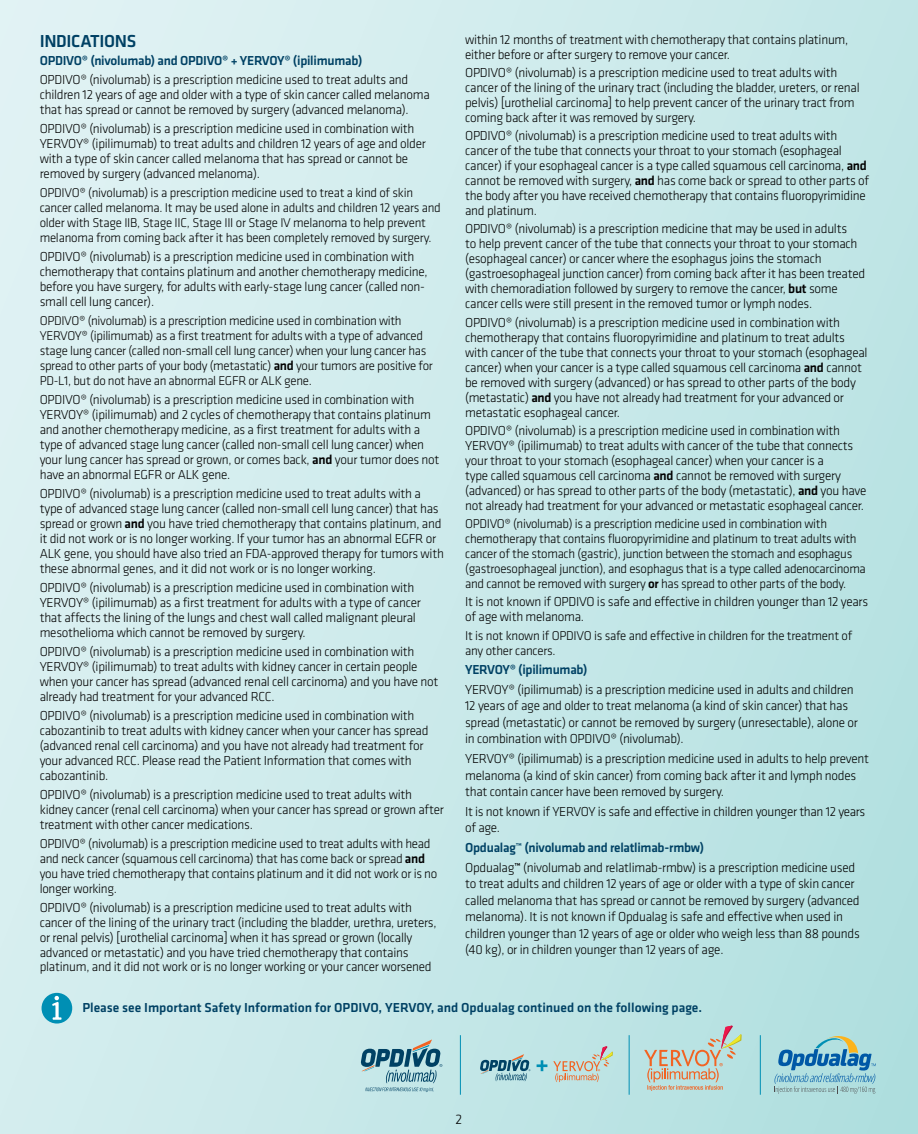
<style>
.page{position:relative;width:918px;height:1134px;background:#fff}
.page>*{position:absolute;margin:0;border:0;box-sizing:border-box;transform-origin:0 0}
.t1{font:500 18px "Klavika Basic";letter-spacing:-.02em;color:#004164}
.t2{font:300 14.25px "Klavika Basic";color:#000}
.t3{font:300 13.5px/15px "Klavika Basic";letter-spacing:-.02em;color:#000}
.t4{font:500 13.5px "Klavika Basic";color:#004164}
.t5{font:500 13.5px "Klavika Basic";letter-spacing:-.02em;color:#004164}
.t6{font:300 13.35px/15px "Klavika Basic";letter-spacing:-.025em;color:#000}
.t7{font:300 13.2px/15px "Klavika Basic";letter-spacing:-.025em;color:#000}
.s1{font-weight:500;font-size:13.5px}
.s2{font-weight:500}
.s3{font-weight:500;color:#004164}
</style>
<div class="page">
<div style="left:0;top:0;width:918px;height:1134px;background:linear-gradient(to right,#ddf1f2,#b9e2e3)"></div>
<div style="left:42px;top:993px;width:30px;height:31px;background:#008fb4;border-radius:50%"></div>
<svg style="left:52px;top:996px;width:10px;height:24px"></svg>
<svg style="left:537px;top:1060px;width:10px;height:11px"></svg>
<svg style="left:553px;top:1046px;width:60px;height:36px;background:#c5cfc5"></svg>
<svg style="left:480px;top:1054px;width:50px;height:27px"></svg>
<hr style="left:629px;top:1035px;width:1px;height:60px;background:#008fb4">
<hr style="left:760px;top:1035px;width:1px;height:60px;background:#008fb4">
<hr style="left:460px;top:1035px;width:1px;height:60px;background:#008fb4">
<svg style="left:360px;top:1040px;width:82px;height:52px;background:#8eb7c0"></svg>
<svg style="left:644px;top:1026px;width:98px;height:65px;background:#c1cdc3"></svg>
<svg style="left:775px;top:1036px;width:101px;height:58px;background:#8dc0cc"></svg>
<h1 class="t1" style="left:40px;top:29px;width:98px">INDICATIONS</h1>
<p class="t5" style="left:40px;top:52px;width:324px">OPDIVO® (nivolumab) and OPDIVO® + YERVOY® (ipilimumab)</p>
<p class="t3" style="left:40px;top:71px;width:392px">OPDIVO® (nivolumab) is a prescription medicine used to treat adults and children 12 years of age and older with a type of skin cancer called melanoma that has spread or cannot be removed by surgery (advanced melanoma).</p>
<p class="t3" style="left:40px;top:121px;width:388px">OPDIVO® (nivolumab) is a prescription medicine used in combination with YERVOY® (ipilimumab) to treat adults and children 12 years of age and older with a type of skin cancer called melanoma that has spread or cannot be removed by surgery (advanced melanoma).</p>
<p class="t7" style="left:40px;top:185px;width:403px">OPDIVO® (nivolumab) is a prescription medicine used to treat a kind of skin cancer called melanoma. It may be used alone in adults and children 12 years and older with Stage IIB, Stage IIC, Stage III or Stage IV melanoma to help prevent melanoma from coming back after it has been completely removed by surgery.</p>
<p class="t3" style="left:40px;top:249px;width:390px">OPDIVO® (nivolumab) is a prescription medicine used in combination with chemotherapy that contains platinum and another chemotherapy medicine, before you have surgery, for adults with early-stage lung cancer (called non&shy;small cell lung cancer).</p>
<p class="t7" style="left:40px;top:313px;width:395px">OPDIVO® (nivolumab) is a prescription medicine used in combination with YERVOY® (ipilimumab) as a first treatment for adults with a type of advanced stage lung cancer (called non-small cell lung cancer) when your lung cancer has spread to other parts of your body (metastatic) <span class="s1">and</span> your tumors are positive for PD-L1, but do not have an abnormal EGFR or ALK gene.</p>
<p class="t3" style="left:40px;top:392px;width:401px">OPDIVO® (nivolumab) is a prescription medicine used in combination with YERVOY® (ipilimumab) and 2 cycles of chemotherapy that contains platinum and another chemotherapy medicine, as a first treatment for adults with a type of advanced stage lung cancer (called non-small cell lung cancer) when your lung cancer has spread or grown, or comes back, <span class="s2">and</span> your tumor does not have an abnormal EGFR or ALK gene.</p>
<p class="t3" style="left:40px;top:486px;width:406px">OPDIVO® (nivolumab) is a prescription medicine used to treat adults with a type of advanced stage lung cancer (called non-small cell lung cancer) that has spread or grown <span class="s2">and</span> you have tried chemotherapy that contains platinum, and it did not work or is no longer working. If your tumor has an abnormal EGFR or ALK gene, you should have also tried an FDA-approved therapy for tumors with these abnormal genes, and it did not work or is no longer working.</p>
<p class="t3" style="left:40px;top:580px;width:383px">OPDIVO® (nivolumab) is a prescription medicine used in combination with YERVOY® (ipilimumab) as a first treatment for adults with a type of cancer that affects the lining of the lungs and chest wall called malignant pleural mesothelioma which cannot be removed by surgery.</p>
<p class="t3" style="left:40px;top:644px;width:400px">OPDIVO® (nivolumab) is a prescription medicine used in combination with YERVOY® (ipilimumab) to treat adults with kidney cancer in certain people when your cancer has spread (advanced renal cell carcinoma) and you have not already had treatment for your advanced RCC.</p>
<p class="t3" style="left:40px;top:708px;width:390px">OPDIVO® (nivolumab) is a prescription medicine used in combination with cabozantinib to treat adults with kidney cancer when your cancer has spread (advanced renal cell carcinoma) and you have not already had treatment for your advanced RCC. Please read the Patient Information that comes with cabozantinib.</p>
<p class="t3" style="left:40px;top:787px;width:406px">OPDIVO® (nivolumab) is a prescription medicine used to treat adults with kidney cancer (renal cell carcinoma) when your cancer has spread or grown after treatment with other cancer medications.</p>
<p class="t6" style="left:40px;top:836px;width:399px">OPDIVO® (nivolumab) is a prescription medicine used to treat adults with head and neck cancer (squamous cell carcinoma) that has come back or spread <span class="s1">and </span>you have tried chemotherapy that contains platinum and it did not work or is no longer working.</p>
<p class="t3" style="left:40px;top:900px;width:398px">OPDIVO® (nivolumab) is a prescription medicine used to treat adults with cancer of the lining of the urinary tract (including the bladder, urethra, ureters, or renal pelvis) [urothelial carcinoma] when it has spread or grown (locally advanced or metastatic) and you have tried chemotherapy that contains platinum, and it did not work or is no longer working or your cancer worsened</p>
<p class="t3" style="left:465px;top:32px;width:385px">within 12 months of treatment with chemotherapy that contains platinum, either before or after surgery to remove your cancer.</p>
<p class="t3" style="left:465px;top:65px;width:396px">OPDIVO® (nivolumab) is a prescription medicine used to treat adults with cancer of the lining of the urinary tract (including the bladder, ureters, or renal pelvis) [urothelial carcinoma] to help prevent cancer of the urinary tract from coming back after it was removed by surgery.</p>
<p class="t3" style="left:465px;top:128px;width:406px">OPDIVO® (nivolumab) is a prescription medicine used to treat adults with cancer of the tube that connects your throat to your stomach (esophageal cancer) if your esophageal cancer is a type called squamous cell carcinoma, <span class="s2">and </span>cannot be removed with surgery, <span class="s2">and</span> has come back or spread to other parts of the body after you have received chemotherapy that contains fluoropyrimidine and platinum.</p>
<p class="t3" style="left:465px;top:221px;width:402px">OPDIVO® (nivolumab) is a prescription medicine that may be used in adults<br>to help prevent cancer of the tube that connects your throat to your stomach (esophageal cancer) or cancer where the esophagus joins the stomach (gastroesophageal junction cancer) from coming back after it has been treated with chemoradiation followed by surgery to remove the cancer, <span class="s2">but</span> some cancer cells were still present in the removed tumor or lymph nodes.</p>
<p class="t3" style="left:465px;top:314px;width:404px">OPDIVO® (nivolumab) is a prescription medicine used in combination with chemotherapy that contains fluoropyrimidine and platinum to treat adults with cancer of the tube that connects your throat to your stomach (esophageal cancer) when your cancer is a type called squamous cell carcinoma <span class="s2">and</span> cannot be removed with surgery (advanced) or has spread to other parts of the body (metastatic) <span class="s2">and</span> you have not already had treatment for your advanced or metastatic esophageal cancer.</p>
<p class="t3" style="left:465px;top:423px;width:403px">OPDIVO® (nivolumab) is a prescription medicine used in combination with YERVOY® (ipilimumab) to treat adults with cancer of the tube that connects your throat to your stomach (esophageal cancer) when your cancer is a<br>type called squamous cell carcinoma <span class="s2">and</span> cannot be removed with surgery (advanced) or has spread to other parts of the body (metastatic), <span class="s2">and</span> you have not already had treatment for your advanced or metastatic esophageal cancer.</p>
<p class="t7" style="left:465px;top:516px;width:402px">OPDIVO® (nivolumab) is a prescription medicine used in combination with chemotherapy that contains fluoropyrimidine and platinum to treat adults with cancer of the stomach (gastric), junction between the stomach and esophagus (gastroesophageal junction), and esophagus that is a type called adenocarcinoma and cannot be removed with surgery <span class="s2">or</span> has spread to other parts of the body.</p>
<p class="t3" style="left:465px;top:594px;width:404px">It is not known if OPDIVO is safe and effective in children younger than 12 years of age with melanoma.</p>
<p class="t7" style="left:465px;top:628px;width:389px">It is not known if OPDIVO is safe and effective in children for the treatment of any other cancers.</p>
<p class="t5" style="left:465px;top:661px;width:124px">YERVOY® (ipilimumab)</p>
<p class="t3" style="left:465px;top:681px;width:394px;line-height:16.5px">YERVOY® (ipilimumab) is a prescription medicine used in adults and children 12 years of age and older to treat melanoma (a kind of skin cancer) that has spread (metastatic) or cannot be removed by surgery (unresectable), alone or in combination with OPDIVO® (nivolumab).</p>
<p class="t3" style="left:465px;top:750px;width:406px;line-height:16.5px">YERVOY® (ipilimumab) is a prescription medicine used in adults to help prevent melanoma (a kind of skin cancer) from coming back after it and lymph nodes that contain cancer have been removed by surgery.</p>
<p class="t3" style="left:465px;top:803px;width:402px;line-height:16.5px">It is not known if YERVOY is safe and effective in children younger than 12 years of age.</p>
<p class="t3" style="left:465px;top:838px;width:392px;line-height:19.8px"><span class="s3">Opdualag™ (nivolumab and relatlimab-rmbw)<br></span>Opdualag<span class="s2">™</span> (nivolumab and relatlimab-rmbw) is a prescription medicine used</p>
<p class="t3" style="left:465px;top:876px;width:396px;line-height:16.5px">to treat adults and children 12 years of age or older with a type of skin cancer called melanoma that has spread or cannot be removed by surgery (advanced melanoma). It is not known if Opdualag is safe and effective when used in children younger than 12 years of age or older who weigh less than 88 pounds (40 kg), or in children younger than 12 years of age.</p>
<p class="t4" style="left:82px;top:999px;width:621px">Please see Important Safety Information for OPDIVO, YERVOY, and Opdualag continued on the following page.</p>
<p class="t2" style="left:456px;top:1111px;width:8px">2</p>
</div>
